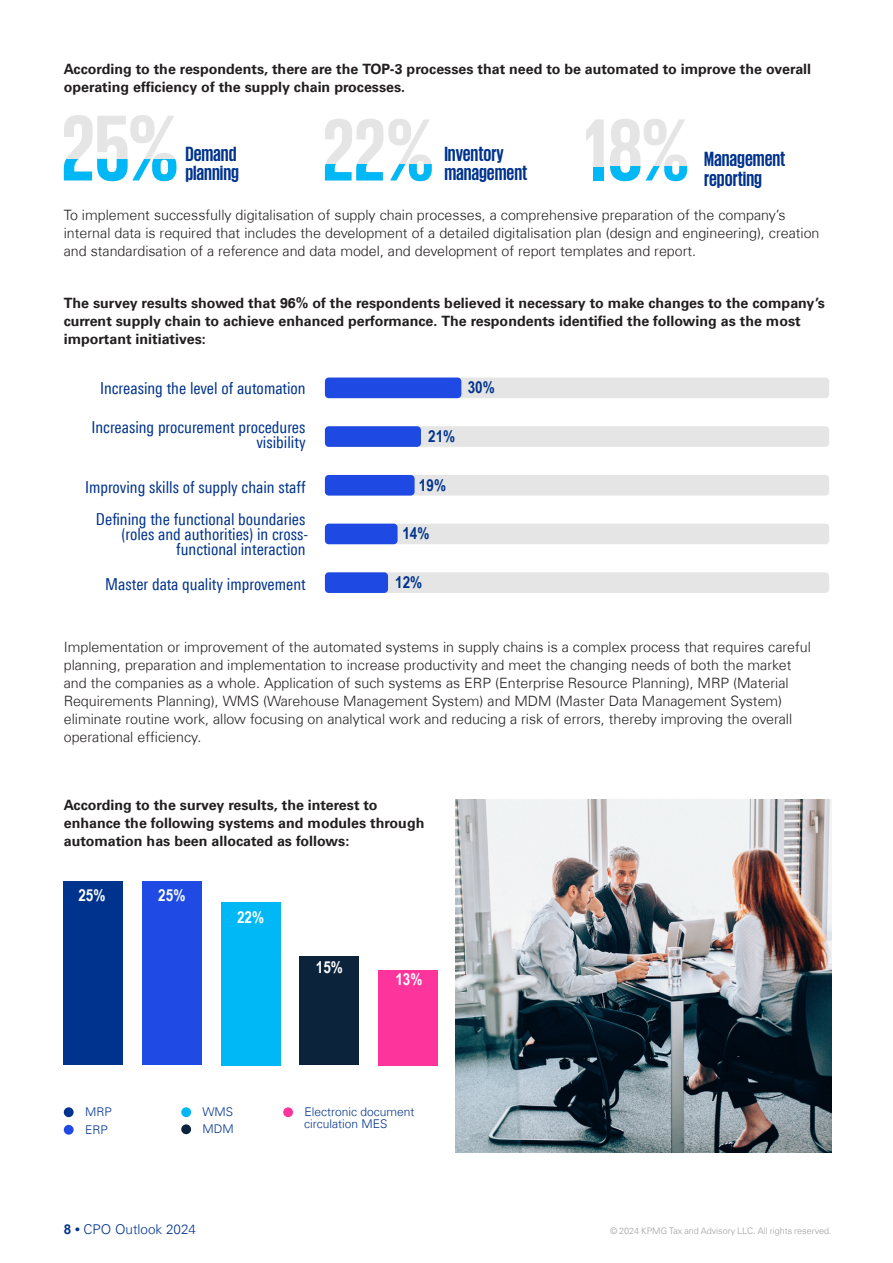
<style>
.page{position:relative;width:893px;height:1263px;background:#fff}
.page>*{position:absolute;margin:0;border:0;box-sizing:border-box;transform-origin:0 0}
.Bodycopy_9_5pt{font:700 21px/19.5px "KPMG Cyrillic";color:#00338d}
.t1{font:condensed 16.5px/15px "Universfor KPMG";color:#00338d;text-align:right}
.t2{font:700 16.5px "Arial Narrow";color:#00338d}
.t3{font:700 16.5px "Arial Narrow";color:#fff}
.t4{font:300 14.25px/18px "Universfor KPMG";color:#231f20}
.t5{font:700 14.25px/18px "Universfor KPMG";color:#231f20}
.t6{font:300 13.5px "Universfor KPMG";color:#00338d}
.t7{font:300 12px/12px "Universfor KPMG";color:#00338d}
.t8{font:300 9px "Universfor KPMG";color:#9d9fa2}
.s1{font-family:"Arial";font-weight:700}
</style>
<div class="page">
<svg style="left:64px;top:115px;width:112px;height:66px"></svg>
<svg style="left:325px;top:119px;width:107px;height:62px"></svg>
<svg style="left:586px;top:119px;width:18px;height:48px"></svg>
<div style="left:593px;top:167px;width:11px;height:13px;background:#00b8f5"></div>
<svg style="left:610px;top:119px;width:77px;height:62px"></svg>
<div style="left:325px;top:378px;width:504px;height:20px;background:#e5e5e5;border-radius:4px"></div>
<div style="left:325px;top:378px;width:136px;height:20px;background:#1e49e2;border-radius:4px"></div>
<div style="left:325px;top:426px;width:504px;height:21px;background:#e5e5e5;border-radius:4px"></div>
<div style="left:325px;top:426px;width:96px;height:21px;background:#1e49e2;border-radius:4px"></div>
<div style="left:325px;top:475px;width:504px;height:21px;background:#e5e5e5;border-radius:4px"></div>
<div style="left:325px;top:475px;width:90px;height:21px;background:#1e49e2;border-radius:4px"></div>
<div style="left:325px;top:524px;width:504px;height:20px;background:#e5e5e5;border-radius:4px"></div>
<div style="left:325px;top:524px;width:73px;height:20px;background:#1e49e2;border-radius:4px"></div>
<div style="left:325px;top:572px;width:504px;height:21px;background:#e5e5e5;border-radius:4px"></div>
<div style="left:325px;top:572px;width:63px;height:21px;background:#1e49e2;border-radius:4px"></div>
<div style="left:64px;top:881px;width:59px;height:184px;background:#00338d"></div>
<div style="left:142px;top:881px;width:59px;height:184px;background:#1f4ae3"></div>
<div style="left:221px;top:902px;width:59px;height:163px;background:#00b8f5"></div>
<div style="left:300px;top:956px;width:59px;height:109px;background:#0c233c"></div>
<div style="left:378px;top:970px;width:59px;height:95px;background:#fd349c"></div>
<div style="left:64px;top:1107px;width:10px;height:10px;background:#00338d;border-radius:50%"></div>
<div style="left:64px;top:1125px;width:10px;height:10px;background:#1e49e2;border-radius:50%"></div>
<div style="left:181px;top:1107px;width:10px;height:10px;background:#00b8f5;border-radius:50%"></div>
<div style="left:181px;top:1124px;width:10px;height:10px;background:#0c233c;border-radius:50%"></div>
<div style="left:283px;top:1107px;width:10px;height:10px;background:#fd349c;border-radius:50%"></div>
<img style="left:455px;top:799px;width:376px;height:354px">
<p class="t5" style="left:64px;top:60px;width:749px">According to the respondents, there are the TOP-3 processes that need to be automated to improve the overall operating efficiency of the supply chain processes.</p>
<p class="Bodycopy_9_5pt" style="left:185px;top:143px;width:55px">Demand planning</p>
<p class="Bodycopy_9_5pt" style="left:444px;top:143px;width:85px">Inventory management</p>
<p class="Bodycopy_9_5pt" style="left:704px;top:149px;width:83px">Management reporting</p>
<p class="t4" style="left:64px;top:206px;width:757px">To implement successfully digitalisation of supply chain processes, a comprehensive preparation of the company’s internal data is required that includes the development of a detailed digitalisation plan (design and engineering), creation and standardisation of a reference and data model, and development of report templates and report.</p>
<p class="t5" style="left:64px;top:294px;width:763px">The survey results showed that 96% of the respondents believed it necessary to make changes to the company’s current supply chain to achieve enhanced performance. The respondents identified the following as the most important initiatives:</p>
<p class="t1" style="left:100px;top:380px;width:207px">Increasing the level of automation</p>
<p class="t1" style="left:91px;top:419px;width:216px">Increasing procurement procedures visibility</p>
<p class="t1" style="left:85px;top:480px;width:222px">Improving skills of supply chain staff</p>
<p class="t1" style="left:96px;top:511px;width:214px">Defining the functional boundaries (roles and authorities) in cross&shy;functional interaction</p>
<p class="t1" style="left:105px;top:576px;width:202px">Master data quality improvement</p>
<p class="t2" style="left:468px;top:375px;width:29px">30%</p>
<p class="t2" style="left:428px;top:423px;width:29px">21%</p>
<p class="t2" style="left:419px;top:472px;width:29px">19%</p>
<p class="t2" style="left:402px;top:521px;width:29px">14%</p>
<p class="t2" style="left:395px;top:570px;width:29px">12%</p>
<p class="t4" style="left:64px;top:638px;width:749px">Implementation or improvement of the automated systems in supply chains is a complex process that requires careful planning, preparation and implementation to increase productivity and meet the changing needs of both the market and the companies as a whole. Application of such systems as ERP (Enterprise Resource Planning), MRP (Material Requirements Planning), WMS (Warehouse Management System) and MDM (Master Data Management System) eliminate routine work, allow focusing on analytical work and reducing a risk of errors, thereby improving the overall operational efficiency.</p>
<p class="t5" style="left:64px;top:796px;width:362px">According to the survey results, the interest to enhance the following systems and modules through automation has been allocated as follows:</p>
<p class="t3" style="left:78px;top:883px;width:29px">25%</p>
<p class="t3" style="left:158px;top:883px;width:29px">25%</p>
<p class="t3" style="left:237px;top:904px;width:29px">22%</p>
<p class="t3" style="left:316px;top:955px;width:29px">15%</p>
<p class="t3" style="left:395px;top:967px;width:29px">13%</p>
<p class="t7" style="left:85px;top:1106px;width:28px">MRP</p>
<p class="t7" style="left:85px;top:1123px;width:24px">ERP</p>
<p class="t7" style="left:203px;top:1106px;width:32px">WMS</p>
<p class="t7" style="left:203px;top:1123px;width:33px">MDM</p>
<p class="t7" style="left:304px;top:1106px;width:112px">Electronic document circulation MES</p>
<p class="t6" style="left:64px;top:1221px;width:134px"><span class="s1">8 •</span> CPO Outlook 2024</p>
<p class="t8" style="left:610px;top:1225px;width:223px">© 2024 KPMG Tax and Advisory LLC. All rights reserved.</p>
</div>
